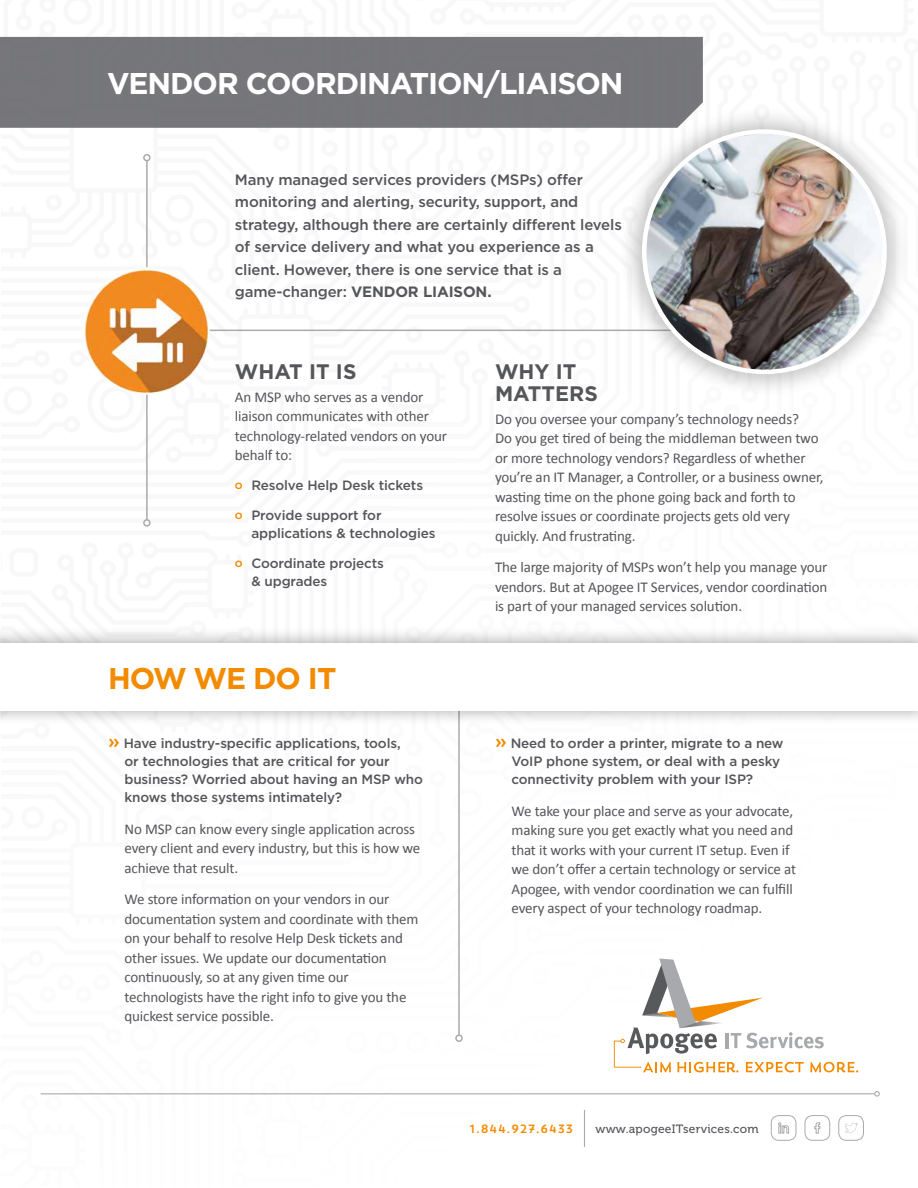
<style>
.page{position:relative;width:918px;height:1188px;background:#fff}
.page>*{position:absolute;margin:0;border:0;box-sizing:border-box;transform-origin:0 0}
.t1{font:700 30px "Gotham";letter-spacing:-.035em;color:#fff}
.t2{font:700 30px "Gotham";letter-spacing:-.035em;color:#f38b00}
.t3{font:700 21px/22.5px "Gotham";color:#55565a}
.t4{font:15px/19.5px "Calibri";letter-spacing:-.01em;color:#55565a}
.t5{font:500 15px/22.5px "Gotham";letter-spacing:-.01em;color:#55565a}
.t6{font:500 13.5px/18px "Gotham";letter-spacing:-.01em;color:#55565a}
.t7{font:12px "Museo 500";letter-spacing:.02em;color:#55565a}
.t8{font:12px "Trend Sans One";letter-spacing:.01em;color:#f38b00}
.s1{font-weight:700}
.s2{font-size:12px;color:#f38b00}
.s3{font-size:19.5px;color:#f38b00}
</style>
<div class="page">
<hr style="left:41px;top:1093px;width:834px;height:1px;background:#aaaaac">
<svg style="left:874px;top:1091px;width:6px;height:6px"></svg>
<svg style="left:614px;top:959px;width:244px;height:114px"></svg>
<div style="left:838px;top:1115px;width:26px;height:26px;border:1px solid #aaaaac;border-radius:8px"></div>
<svg style="left:845px;top:1123px;width:13px;height:10px"></svg>
<div style="left:771px;top:1115px;width:25px;height:26px;border:1px solid #aaaaac;border-radius:8px"></div>
<svg style="left:778px;top:1122px;width:11px;height:11px"></svg>
<div style="left:805px;top:1115px;width:25px;height:26px;border:1px solid #aaaaac;border-radius:8px"></div>
<svg style="left:814px;top:1122px;width:6px;height:12px"></svg>
<hr style="left:584px;top:1110px;width:1px;height:37px;background:#a7a9ac">
<div style="left:0;top:37px;width:703px;height:91px;background:#77777b"></div>
<hr style="left:458px;top:703px;width:2px;height:332px;background:#aaaaac">
<div style="left:455px;top:1034px;width:8px;height:8px;border:2px solid #aaaaac;border-radius:50%"></div>
<div style="left:0;top:627px;width:918px;height:100px;background:#000;opacity:.33"></div>
<div style="left:0;top:643px;width:918px;height:67px;background:#fff"></div>
<hr style="left:146px;top:161px;width:2px;height:359px;background:#aaaaac">
<div style="left:143px;top:154px;width:8px;height:7px;border:2px solid #aaaaac;border-radius:50%"></div>
<div style="left:143px;top:519px;width:8px;height:8px;border:2px solid #aaaaac;border-radius:50%"></div>
<hr style="left:178px;top:330px;width:661px;height:1px;background:#aaaaac">
<img style="left:84px;top:248px;width:145px;height:164px">
<div style="left:618px;top:106px;width:292px;height:292px;background:#55565a;opacity:.33"></div>
<img style="left:644px;top:132px;width:241px;height:240px">
<h1 class="t1" style="left:107px;top:64px;width:518px">VENDOR COORDINATION/LIAISON</h1>
<p class="t5" style="left:235px;top:168px;width:388px">Many managed services providers (MSPs) offer monitoring and alerting, security, support, and strategy, although there are certainly different levels of service delivery and what you experience as a client. However, there is one service that is a game-changer: <span class="s1">VENDOR LIAISON.</span></p>
<h2 class="t3" style="left:235px;top:360px;width:123px">WHAT IT IS</h2>
<p class="t4" style="left:235px;top:386px;width:214px">An MSP who serves as a vendor liaison communicates with other technology-related vendors on your behalf to:</p>
<p class="t6" style="left:235px;top:476px;width:190px"><span class="s2">o</span> Resolve Help Desk tickets</p>
<p class="t6" style="left:251px;top:506px;width:186px;text-indent:-16px"><span class="s2">o</span> Provide support for applications &amp; technologies</p>
<p class="t6" style="left:251px;top:554px;width:134px;text-indent:-16px"><span class="s2">o</span> Coordinate projects &amp; upgrades</p>
<h1 class="t2" style="left:108px;top:658px;width:230px">HOW WE DO IT</h1>
<p class="t6" style="left:125px;top:734px;width:300px;text-indent:-17px"><span class="s3">»</span> Have industry-specific applications, tools,<br>or technologies that are critical for your business? Worried about having an MSP who knows those systems intimately?</p>
<p class="t4" style="left:124px;top:818px;width:297px">No MSP can know every single application across every client and every industry, but this is how we achieve that result.</p>
<p class="t4" style="left:124px;top:889px;width:295px">We store information on your vendors in our documentation system and coordinate with them on your behalf to resolve Help Desk tickets and other issues. We update our documentation continuously, so at any given time our technologists have the right info to give you the quickest service possible.</p>
<h2 class="t3" style="left:495px;top:360px;width:104px">WHY IT<br>MATTERS</h2>
<p class="t4" style="left:495px;top:408px;width:330px">Do you oversee your company’s technology needs?<br>Do you get tired of being the middleman between two or more technology vendors? Regardless of whether you’re an IT Manager, a Controller, or a business owner, wasting time on the phone going back and forth to resolve issues or coordinate projects gets old very quickly. And frustrating.</p>
<p class="t4" style="left:495px;top:557px;width:334px;text-align:justify">The large majority of MSPs won’t help you manage your vendors. But at Apogee IT Services, vendor coordination is part of your managed services solution.</p>
<p class="t6" style="left:512px;top:734px;width:274px;text-indent:-17px"><span class="s3">»</span> Need to order a printer, migrate to a new<br>VoIP phone system, or deal with a pesky connectivity problem with your ISP?</p>
<p class="t4" style="left:512px;top:800px;width:286px">We take your place and serve as your advocate, making sure you get exactly what you need and that it works with your current IT setup. Even if we don’t offer a certain technology or service at Apogee, with vendor coordination we can fulfill every aspect of your technology roadmap.</p>
<p class="t8" style="left:469px;top:1121px;width:106px">1.844.927.6433</p>
<p class="t7" style="left:595px;top:1122px;width:165px">www.apogeeITservices.com</p>
</div>
